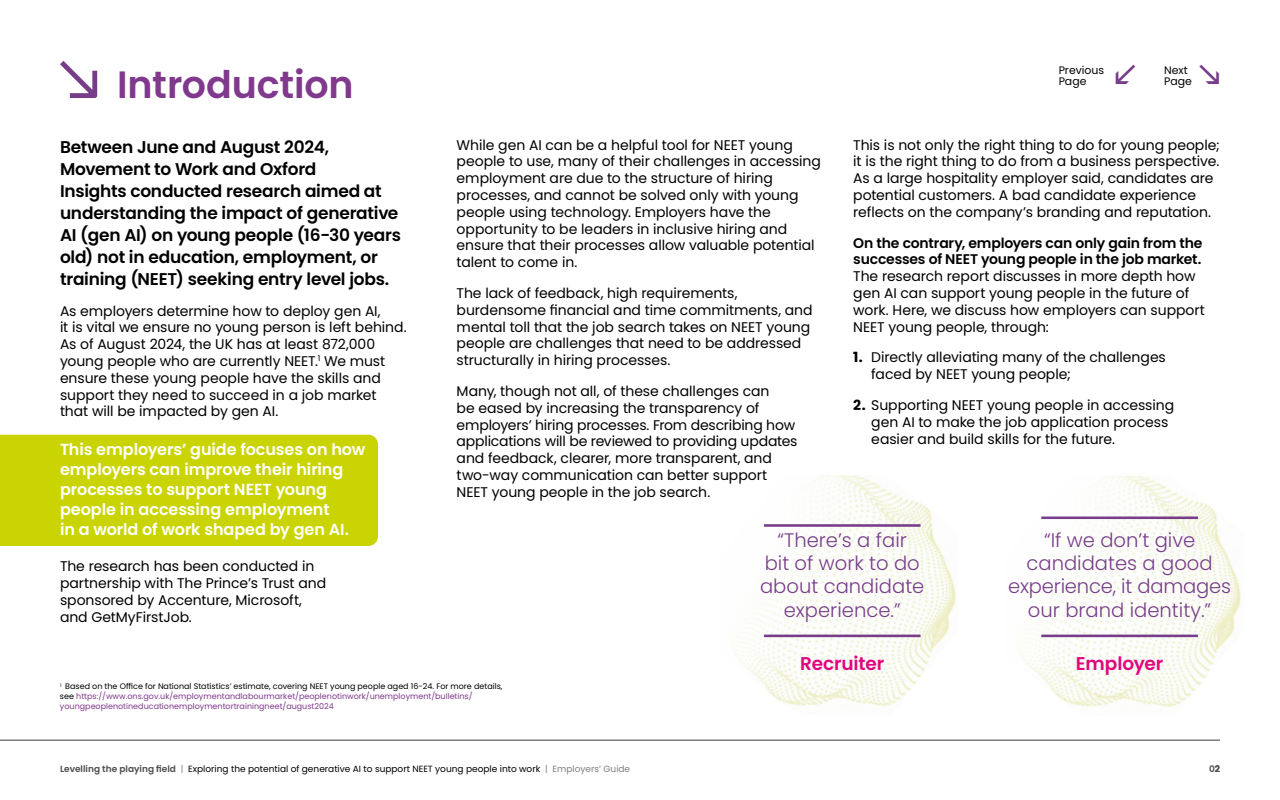
<style>
.page{position:relative;width:1280px;height:800px;background:#fff}
.page>*{position:absolute;margin:0;border:0;box-sizing:border-box;transform-origin:0 0}
.t1{font:600 38px "Poppins";letter-spacing:-.005em;color:#80398d}
.t2{font:300 19.6px/23.5px "Poppins";color:#773d89;text-align:center}
.t3{font:600 18.5px "Poppins";letter-spacing:-.005em;color:#e1047e}
.t4{font:600 17px/22px "Poppins";letter-spacing:-.015em;color:#000}
.t5{font:600 16px/20px "Poppins";letter-spacing:-.005em;color:#fff}
.t6{font:14px/16.8px "Poppins";letter-spacing:-.005em;color:#000}
.t7{font:600 14px/16.8px "Poppins";letter-spacing:-.015em;color:#000}
.t8{font:10.9px/10.9px "Poppins";color:#000}
.t9{font:9px "Poppins";color:#000}
.t10{font:600 9px "Poppins";color:#4d4d4d}
.t11{font:8px/10px "Poppins";color:#80398d}
.s1{color:#773d89}
.s2{font-weight:700}
.s3{color:#000}
.s4{font-weight:600;color:#4d4d4d}
.s5{color:#808080}
</style>
<div class="page">
<img style="left:733px;top:475px;width:223px;height:231px">
<img style="left:1018px;top:476px;width:223px;height:231px">
<div style="left:0;top:435px;width:378px;height:111px;background:#cad403"></div>
<hr style="left:0;top:740px;width:1220px;height:1px;background:#3c3c3c">
<hr style="left:764px;top:524px;width:157px;height:3px;background:#783d8a">
<hr style="left:764px;top:635px;width:157px;height:2px;background:#783d8a">
<hr style="left:1041px;top:517px;width:157px;height:2px;background:#783d8a">
<hr style="left:1041px;top:635px;width:157px;height:2px;background:#783d8a">
<svg style="left:60px;top:61px;width:37px;height:37px"></svg>
<h1 class="t1" style="left:117px;top:63px;width:238px">Introduction</h1>
<p class="t4" style="left:60px;top:136px;width:343px">Between June and August 2024, Movement to Work and Oxford<br>Insights conducted research aimed at understanding the impact of generative AI (gen AI) on young people (16-30 years old) not in education, employment, or training (NEET) seeking entry level jobs.</p>
<p class="t6" style="left:60px;top:302px;width:348px">As employers determine how to deploy gen AI,<br>it is vital we ensure no young person is left behind.<br>As of August 2024, the UK has at least 872,000 young people who are currently NEET.<sup>1</sup> We must ensure these young people have the skills and support they need to succeed in a job market that will be impacted by gen AI.</p>
<p class="t5" style="left:60px;top:440px;width:307px">This employers’ guide focuses on how employers can improve their hiring processes to support NEET young people in accessing employment<br>in a world of work shaped by gen AI.</p>
<p class="t6" style="left:60px;top:558px;width:268px">The research has been conducted in partnership with The Prince’s Trust and sponsored by Accenture, Microsoft, and GetMyFirstJob.</p>
<p class="t6" style="left:457px;top:136px;width:366px">While gen AI can be a helpful tool for NEET young people to use, many of their challenges in accessing employment are due to the structure of hiring processes, and cannot be solved only with young people using technology. Employers have the opportunity to be leaders in inclusive hiring and ensure that their processes allow valuable potential talent to come in.</p>
<p class="t6" style="left:457px;top:285px;width:357px">The lack of feedback, high requirements, burdensome financial and time commitments, and mental toll that the job search takes on NEET young people are challenges that need to be addressed structurally in hiring processes.</p>
<p class="t6" style="left:457px;top:383px;width:342px">Many, though not all, of these challenges can<br>be eased by increasing the transparency of employers’ hiring processes. From describing how applications will be reviewed to providing updates and feedback, clearer, more transparent, and two-way communication can better support NEET young people in the job search.</p>
<p class="t8" style="left:1059px;top:65px;width:47px">Previous<br>Page</p>
<p class="t8" style="left:1164px;top:65px;width:29px;text-indent:-51px"><span class="s1">●</span> Next<br>Page</p>
<p class="t6" style="left:853px;top:136px;width:368px">This is not only the right thing to do for young people; it is the right thing to do from a business perspective.<br>As a large hospitality employer said, candidates are potential customers. A bad candidate experience reflects on the company’s branding and reputation.</p>
<p class="t7" style="left:853px;top:234px;width:351px">On the contrary, employers can only gain from the successes of NEET young people in the job market.</p>
<p class="t6" style="left:853px;top:268px;width:353px">The research report discusses in more depth how gen AI can support young people in the future of work. Here, we discuss how employers can support NEET young people, through:</p>
<p class="t6" style="left:871px;top:349px;width:296px;text-indent:-18px"><span class="s2">1.</span> Directly alleviating many of the challenges faced by NEET young people;</p>
<p class="t6" style="left:871px;top:397px;width:304px;text-indent:-18px"><span class="s2">2.</span> Supporting NEET young people in accessing gen AI to make the job application process easier and build skills for the future.</p>
<h2 class="t2" style="left:760px;top:528px;width:166px">“There’s a fair<br>bit of work to do about candidate experience.”</h2>
<h3 class="t3" style="left:800px;top:652px;width:86px">Recruiter</h3>
<h2 class="t2" style="left:1008px;top:528px;width:225px">“If we don’t give candidates a good experience, it damages our brand identity.”</h2>
<h3 class="t3" style="left:1076px;top:652px;width:89px">Employer</h3>
<p class="t11" style="left:60px;top:682px;width:444px"><sup>1</sup> <span class="s3">Based on the Office for National Statistics’ estimate, covering NEET young people aged 16-24. For more details, see</span> https://www.ons.gov.uk/employmentandlabourmarket/peoplenotinwork/unemployment/bulletins/ youngpeoplenotineducationemploymentortrainingneet/august2024</p>
<p class="t9" style="left:60px;top:764px;width:572px"><span class="s4">Levelling the playing field</span> <span class="s5">|</span> Exploring the potential of generative AI to support NEET young people into work <span class="s5">| Employers’ Guide</span></p>
<p class="t10" style="left:1209px;top:764px;width:12px">02</p>
</div>
